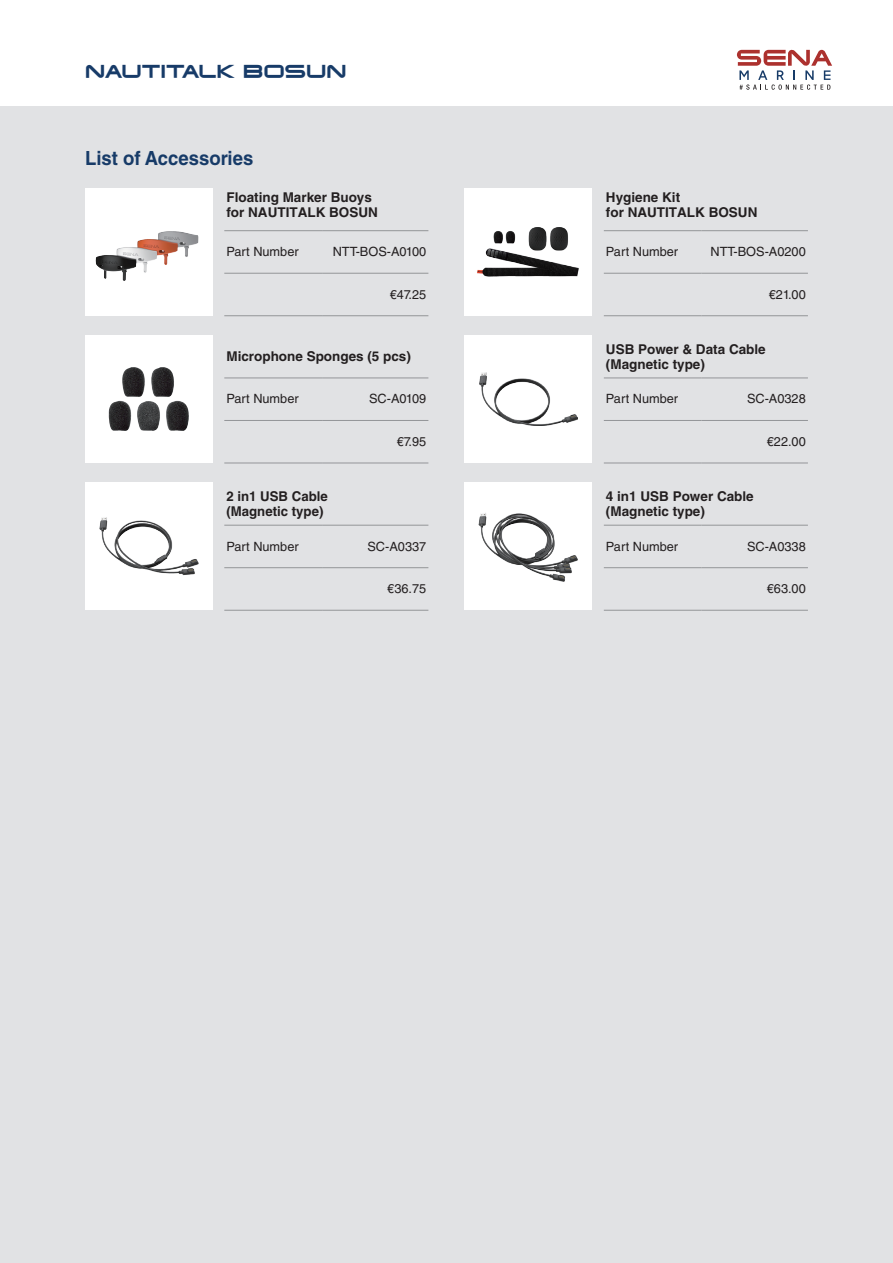
<style>
.page{position:relative;width:893px;height:1263px;background:#fff}
.page>*{position:absolute;margin:0;border:0;box-sizing:border-box;transform-origin:0 0}
.t1{font:700 19.5px "Helvetica LT Std";color:#173b68;scale:.95 1}
.t2{font:18px "SENAOTFR";color:#173b68}
.t3{font:700 13.5px/15px "Helvetica LT Std";color:#231f20}
.t4{font:12.75px "Helvetica LT Std";color:#231f20}
</style>
<div class="page">
<div style="left:0;top:106px;width:893px;height:1157px;background:#e1e2e4"></div>
<div style="left:465px;top:188px;width:127px;height:128px;background:#fff"></div>
<img style="left:477px;top:227px;width:102px;height:50px">
<div style="left:85px;top:188px;width:128px;height:128px;background:#fff"></div>
<hr style="left:224px;top:230px;width:98px;height:1px;background:#939598">
<hr style="left:322px;top:230px;width:106px;height:1px;background:#939598">
<hr style="left:224px;top:273px;width:98px;height:1px;background:#939598">
<hr style="left:322px;top:273px;width:106px;height:1px;background:#939598">
<hr style="left:224px;top:315px;width:98px;height:1px;background:#939598">
<hr style="left:322px;top:315px;width:106px;height:1px;background:#939598">
<hr style="left:604px;top:230px;width:98px;height:1px;background:#939598">
<hr style="left:702px;top:230px;width:106px;height:1px;background:#939598">
<hr style="left:604px;top:273px;width:98px;height:1px;background:#939598">
<hr style="left:702px;top:273px;width:106px;height:1px;background:#939598">
<hr style="left:604px;top:315px;width:98px;height:1px;background:#939598">
<hr style="left:702px;top:315px;width:106px;height:1px;background:#939598">
<div style="left:85px;top:335px;width:128px;height:128px;background:#fff"></div>
<div style="left:465px;top:335px;width:127px;height:128px;background:#fff"></div>
<hr style="left:224px;top:378px;width:98px;height:1px;background:#939598">
<hr style="left:322px;top:378px;width:106px;height:1px;background:#939598">
<hr style="left:224px;top:420px;width:98px;height:1px;background:#939598">
<hr style="left:322px;top:420px;width:106px;height:1px;background:#939598">
<hr style="left:224px;top:463px;width:98px;height:1px;background:#939598">
<hr style="left:322px;top:463px;width:106px;height:1px;background:#939598">
<hr style="left:604px;top:378px;width:98px;height:1px;background:#939598">
<hr style="left:702px;top:378px;width:106px;height:1px;background:#939598">
<hr style="left:604px;top:420px;width:98px;height:1px;background:#939598">
<hr style="left:702px;top:420px;width:106px;height:1px;background:#939598">
<hr style="left:604px;top:463px;width:98px;height:1px;background:#939598">
<hr style="left:702px;top:463px;width:106px;height:1px;background:#939598">
<img style="left:108px;top:367px;width:81px;height:64px">
<hr style="left:224px;top:525px;width:98px;height:1px;background:#939598">
<hr style="left:322px;top:525px;width:106px;height:1px;background:#939598">
<hr style="left:224px;top:567px;width:98px;height:1px;background:#939598">
<hr style="left:322px;top:567px;width:106px;height:1px;background:#939598">
<hr style="left:224px;top:610px;width:98px;height:1px;background:#939598">
<hr style="left:322px;top:610px;width:106px;height:1px;background:#939598">
<hr style="left:604px;top:525px;width:98px;height:1px;background:#939598">
<hr style="left:702px;top:525px;width:106px;height:1px;background:#939598">
<hr style="left:604px;top:567px;width:98px;height:1px;background:#939598">
<hr style="left:702px;top:567px;width:106px;height:1px;background:#939598">
<hr style="left:604px;top:610px;width:98px;height:1px;background:#939598">
<hr style="left:702px;top:610px;width:106px;height:1px;background:#939598">
<img style="left:95px;top:231px;width:104px;height:50px">
<img style="left:480px;top:373px;width:97px;height:53px">
<div style="left:85px;top:483px;width:128px;height:127px;background:#fff"></div>
<img style="left:99px;top:517px;width:100px;height:59px">
<div style="left:465px;top:483px;width:127px;height:127px;background:#fff"></div>
<img style="left:478px;top:513px;width:100px;height:69px">
<svg style="left:737px;top:50px;width:95px;height:40px"></svg>
<h2 class="t2" style="left:85px;top:63px;width:263px">NAUTITALK BOSUN</h2>
<h1 class="t1" style="left:85px;top:146px;width:179px">List of Accessories</h1>
<p class="t3" style="left:226px;top:189px;width:153px">Floating Marker Buoys for NAUTITALK BOSUN</p>
<p class="t4" style="left:226px;top:244px;width:74px">Part Number</p>
<p class="t4" style="left:333px;top:244px;width:95px">NTT-BOS-A0100</p>
<p class="t4" style="left:390px;top:287px;width:38px">€47.25</p>
<p class="t3" style="left:226px;top:349px;width:186px">Microphone Sponges (5 pcs)</p>
<p class="t4" style="left:226px;top:391px;width:74px">Part Number</p>
<p class="t4" style="left:369px;top:391px;width:59px">SC-A0109</p>
<p class="t4" style="left:397px;top:434px;width:31px">€7.95</p>
<p class="t3" style="left:226px;top:488px;width:103px">2 in1 USB Cable (Magnetic type)</p>
<p class="t4" style="left:226px;top:539px;width:74px">Part Number</p>
<p class="t4" style="left:367px;top:539px;width:60px">SC-A0337</p>
<p class="t4" style="left:387px;top:581px;width:40px">€36.75</p>
<p class="t3" style="left:606px;top:189px;width:153px">Hygiene Kit<br>for NAUTITALK BOSUN</p>
<p class="t4" style="left:606px;top:244px;width:74px">Part Number</p>
<p class="t4" style="left:710px;top:244px;width:97px">NTT-BOS-A0200</p>
<p class="t4" style="left:769px;top:287px;width:39px">€21.00</p>
<p class="t3" style="left:606px;top:341px;width:161px">USB Power &amp; Data Cable (Magnetic type)</p>
<p class="t4" style="left:606px;top:391px;width:74px">Part Number</p>
<p class="t4" style="left:747px;top:391px;width:60px">SC-A0328</p>
<p class="t4" style="left:767px;top:434px;width:40px">€22.00</p>
<p class="t3" style="left:606px;top:488px;width:149px">4 in1 USB Power Cable (Magnetic type)</p>
<p class="t4" style="left:606px;top:539px;width:74px">Part Number</p>
<p class="t4" style="left:747px;top:539px;width:60px">SC-A0338</p>
<p class="t4" style="left:767px;top:581px;width:40px">€63.00</p>
</div>
